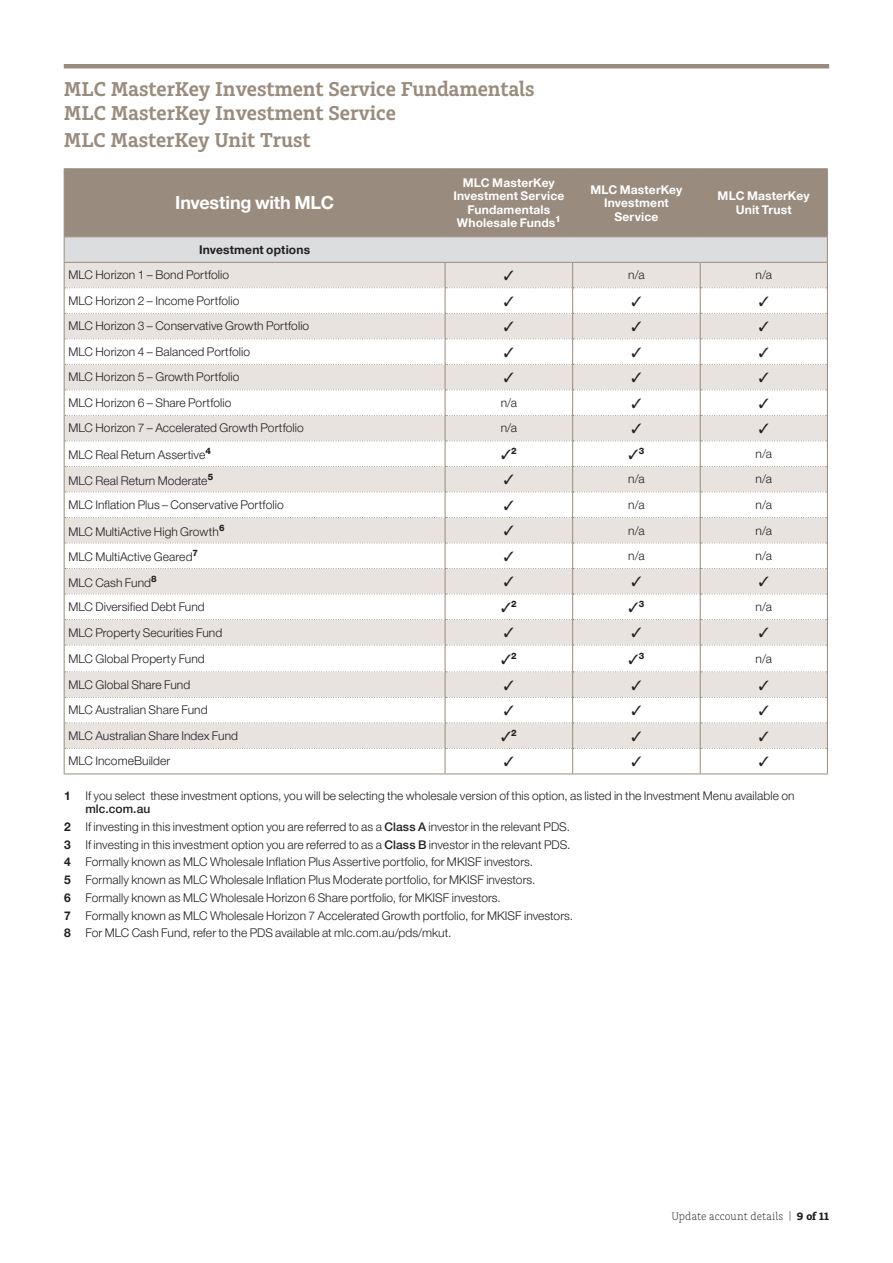
<style>
.page{position:relative;width:893px;height:1263px;background:#fff}
.page>*{position:absolute;margin:0;border:0;box-sizing:border-box;transform-origin:0 0}
.t1{font:600 21px/24px "Charlie Std";color:#998b7d}
.t2{font:700 18px "Helvetica Neue LT Pro";letter-spacing:-.01em;color:#fff}
.t3{font:300 12px/17.7px "Helvetica Neue LT Pro";letter-spacing:.005em;color:#231f20}
.t4{font:700 12px/13.5px "Helvetica Neue LT Pro";letter-spacing:.015em;color:#fff;text-align:center}
.t5{font:700 12px "Helvetica Neue LT Pro";letter-spacing:.01em;color:#231f20}
.t6{font:300 11.25px "Charlie Std";letter-spacing:.005em;color:#231f20}
.t7{font:800 8.7px "Helvetica Neue LT Pro";color:#231f20}
.s1{font-weight:700}
.s2{font-weight:500}
</style>
<div class="page">
<hr style="left:64px;top:64px;width:765px;height:4px;background:#998b7d">
<div style="left:65px;top:169px;width:762px;height:67px;background:#998b7d"></div>
<hr style="left:64px;top:169px;width:1px;height:67px;background:#998b7d">
<hr style="left:64px;top:168px;width:381px;height:1px;background:#998b7d">
<hr style="left:64px;top:236px;width:381px;height:1px;background:#998b7d">
<hr style="left:445px;top:168px;width:128px;height:1px;background:#998b7d">
<hr style="left:445px;top:236px;width:128px;height:1px;background:#998b7d">
<hr style="left:573px;top:168px;width:127px;height:1px;background:#998b7d">
<hr style="left:573px;top:236px;width:127px;height:1px;background:#998b7d">
<hr style="left:700px;top:168px;width:128px;height:1px;background:#998b7d">
<hr style="left:827px;top:169px;width:1px;height:67px;background:#998b7d">
<hr style="left:700px;top:236px;width:128px;height:1px;background:#998b7d">
<hr style="left:64px;top:773px;width:381px;height:1px;background:#998b7d">
<hr style="left:445px;top:773px;width:128px;height:1px;background:#998b7d">
<hr style="left:573px;top:773px;width:127px;height:1px;background:#998b7d">
<hr style="left:700px;top:773px;width:128px;height:1px;background:#998b7d">
<svg style="left:64px;top:237px;width:764px;height:536px"></svg>
<h1 class="t1" style="left:64px;top:77px;width:472px">MLC MasterKey Investment Service Fundamentals<br>MLC MasterKey Investment Service</h1>
<h1 class="t1" style="left:64px;top:128px;width:248px">MLC MasterKey Unit Trust</h1>
<h2 class="t2" style="left:175px;top:192px;width:160px">Investing with MLC</h2>
<p class="t4" style="left:453px;top:176px;width:112px">MLC MasterKey<br>Investment Service<br>Fundamentals<br>Wholesale Funds<sup>1</sup></p>
<p class="t4" style="left:590px;top:182px;width:93px">MLC MasterKey<br>Investment<br>Service</p>
<p class="t4" style="left:718px;top:189px;width:93px">MLC MasterKey<br>Unit Trust</p>
<p class="t5" style="left:199px;top:242px;width:112px">Investment options</p>
<p class="t3" style="left:68px;top:266px;width:162px">MLC Horizon 1 – Bond Portfolio</p>
<p class="t3" style="left:628px;top:266px;width:18px">n/a</p>
<p class="t3" style="left:756px;top:266px;width:18px">n/a</p>
<p class="t3" style="left:68px;top:291px;width:173px">MLC Horizon 2 – Income Portfolio</p>
<p class="t3" style="left:68px;top:317px;width:242px">MLC Horizon 3 – Conservative Growth Portfolio</p>
<p class="t3" style="left:68px;top:343px;width:183px">MLC Horizon 4 – Balanced Portfolio</p>
<p class="t3" style="left:68px;top:368px;width:173px">MLC Horizon 5 – Growth Portfolio</p>
<p class="t3" style="left:68px;top:394px;width:164px">MLC Horizon 6 – Share Portfolio</p>
<p class="t3" style="left:501px;top:394px;width:18px">n/a</p>
<p class="t3" style="left:68px;top:419px;width:237px">MLC Horizon 7 – Accelerated Growth Portfolio</p>
<p class="t3" style="left:501px;top:419px;width:18px">n/a</p>
<p class="t3" style="left:68px;top:446px;width:144px">MLC Real Return Assertive<sup>4</sup></p>
<p class="t7" style="left:501px;top:446px;width:17px">✓2</p>
<p class="t7" style="left:629px;top:446px;width:17px">✓3</p>
<p class="t3" style="left:756px;top:445px;width:18px">n/a</p>
<p class="t3" style="left:68px;top:471px;width:146px">MLC Real Return Moderate<sup>5</sup></p>
<p class="t3" style="left:628px;top:470px;width:18px">n/a</p>
<p class="t3" style="left:756px;top:470px;width:18px">n/a</p>
<p class="t3" style="left:68px;top:496px;width:217px">MLC Inflation Plus – Conservative Portfolio</p>
<p class="t3" style="left:628px;top:496px;width:18px">n/a</p>
<p class="t3" style="left:756px;top:496px;width:18px">n/a</p>
<p class="t3" style="left:68px;top:522px;width:158px">MLC MultiActive High Growth<sup>6</sup></p>
<p class="t3" style="left:628px;top:521px;width:18px">n/a</p>
<p class="t3" style="left:756px;top:521px;width:18px">n/a</p>
<p class="t3" style="left:68px;top:548px;width:131px">MLC MultiActive Geared<sup>7</sup></p>
<p class="t3" style="left:628px;top:547px;width:18px">n/a</p>
<p class="t3" style="left:756px;top:547px;width:18px">n/a</p>
<p class="t3" style="left:68px;top:573px;width:90px">MLC Cash Fund<sup>8</sup></p>
<p class="t3" style="left:68px;top:598px;width:138px">MLC Diversified Debt Fund</p>
<p class="t7" style="left:501px;top:599px;width:17px">✓2</p>
<p class="t7" style="left:629px;top:599px;width:17px">✓3</p>
<p class="t3" style="left:756px;top:598px;width:18px">n/a</p>
<p class="t3" style="left:68px;top:623px;width:155px">MLC Property Securities Fund</p>
<p class="t3" style="left:68px;top:649px;width:138px">MLC Global Property Fund</p>
<p class="t7" style="left:501px;top:650px;width:17px">✓2</p>
<p class="t7" style="left:629px;top:650px;width:17px">✓3</p>
<p class="t3" style="left:756px;top:649px;width:18px">n/a</p>
<p class="t3" style="left:68px;top:675px;width:123px">MLC Global Share Fund</p>
<p class="t3" style="left:68px;top:701px;width:141px">MLC Australian Share Fund</p>
<p class="t3" style="left:68px;top:727px;width:171px">MLC Australian Share Index Fund</p>
<p class="t7" style="left:501px;top:728px;width:17px">✓2</p>
<p class="t3" style="left:68px;top:752px;width:103px">MLC IncomeBuilder</p>
<p class="t3" style="left:85px;top:788px;width:711px;line-height:13.5px;text-indent:-21px"><span class="s1">1</span> If you select these investment options, you will be selecting the wholesale version of this option, as listed in the Investment Menu available on <span class="s2">mlc.com.au</span></p>
<p class="t3" style="left:64px;top:817px;width:511px"><span class="s1">2</span> If investing in this investment option you are referred to as a <span class="s2">Class A</span> investor in the relevant PDS.<br><span class="s1">3</span> If investing in this investment option you are referred to as a <span class="s2">Class B</span> investor in the relevant PDS.<br><span class="s1">4</span> Formally known as MLC Wholesale Inflation Plus Assertive portfolio, for MKISF investors.<br><span class="s1">5</span> Formally known as MLC Wholesale Inflation Plus Moderate portfolio, for MKISF investors.<br><span class="s1">6</span> Formally known as MLC Wholesale Horizon 6 Share portfolio, for MKISF investors.<br><span class="s1">7</span> Formally known as MLC Wholesale Horizon 7 Accelerated Growth portfolio, for MKISF investors.<br><span class="s1">8</span> For MLC Cash Fund, refer to the PDS available at mlc.com.au/pds/mkut.</p>
<p class="t6" style="left:671px;top:1210px;width:159px">Update account details | <span class="s1">9 of 11</span></p>
</div>
